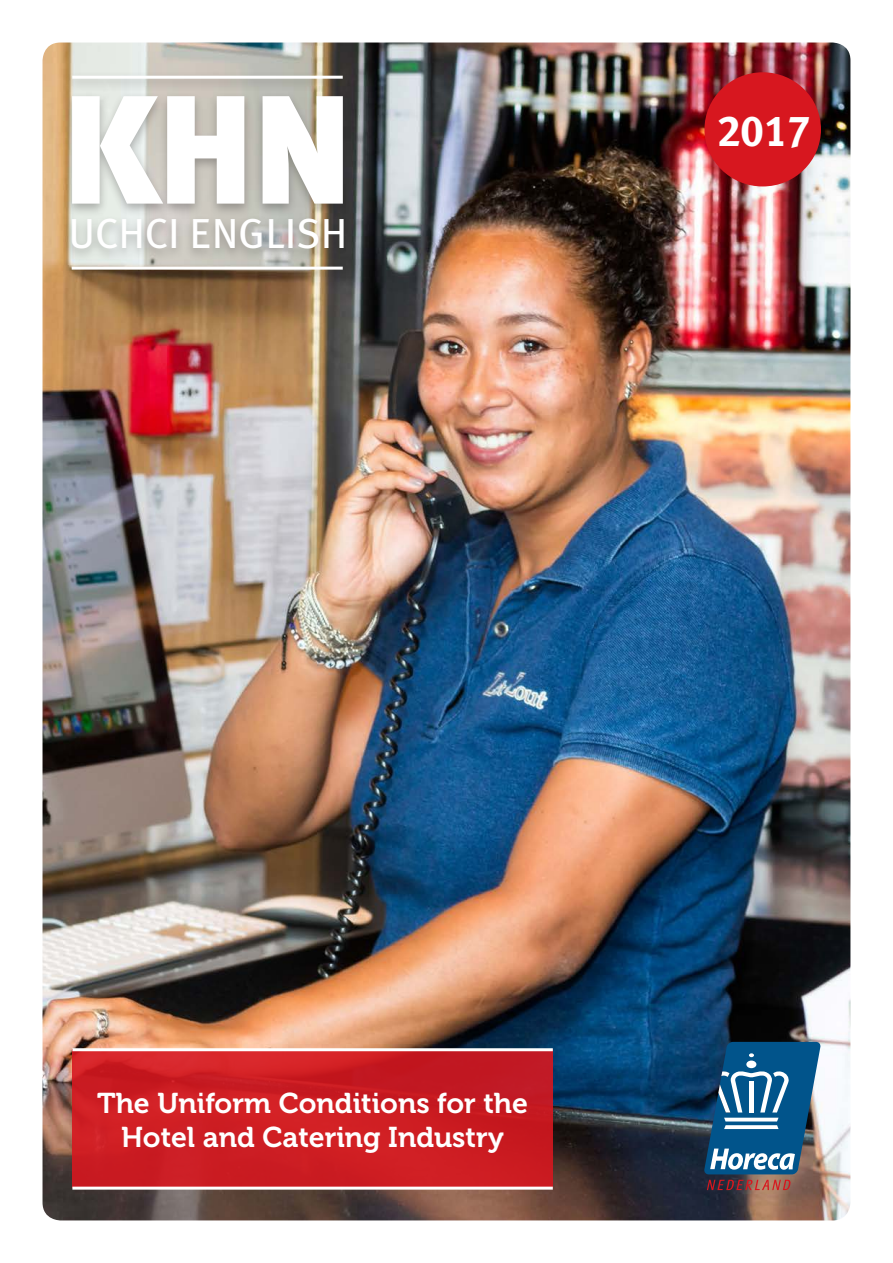
<style>
.page{position:relative;width:893px;height:1263px;background:#fff}
.page>*{position:absolute;margin:0;border:0;box-sizing:border-box;transform-origin:0 0}
.t1{font:900 154.05px "Meta Plus";color:#fff}
.t2{font:43.5px "Meta Plus Bold Caps";color:#fff}
.t3{font:42px "Meta Plus";letter-spacing:.005em;color:#fff}
.t4{font:28.5px/34.2px "Museo 700";color:#fff;text-align:center}
</style>
<div class="page">
<img style="left:43px;top:43px;width:807px;height:1177px">
<div style="left:704px;top:72px;width:117px;height:114px;background:#d7171f;border-radius:50%"></div>
<div style="left:63px;top:71px;width:290px;height:212px;background:#231f20;opacity:.31"></div>
<hr style="left:72px;top:76px;width:271px;height:3px;background:#fff">
<hr style="left:72px;top:267px;width:271px;height:3px;background:#fff">
<svg style="left:707px;top:1180px;width:84px;height:10px"></svg>
<svg style="left:704px;top:1042px;width:116px;height:132px;background:#387097"></svg>
<div style="left:72px;top:1049px;width:481px;height:139px;background:#cc1d23"></div>
<hr style="left:72px;top:1048px;width:481px;height:3px;background:#fff">
<hr style="left:72px;top:1186px;width:481px;height:3px;background:#fff">
<p class="t1" style="left:60px;top:60px;width:297px">KHN</p>
<p class="t3" style="left:68px;top:209px;width:281px">UCHCI ENGLISH</p>
<p class="t2" style="left:717px;top:106px;width:95px">2017</p>
<p class="t4" style="left:97px;top:1086px;width:432px">The Uniform Conditions for the<br>Hotel and Catering Industry</p>
</div>
